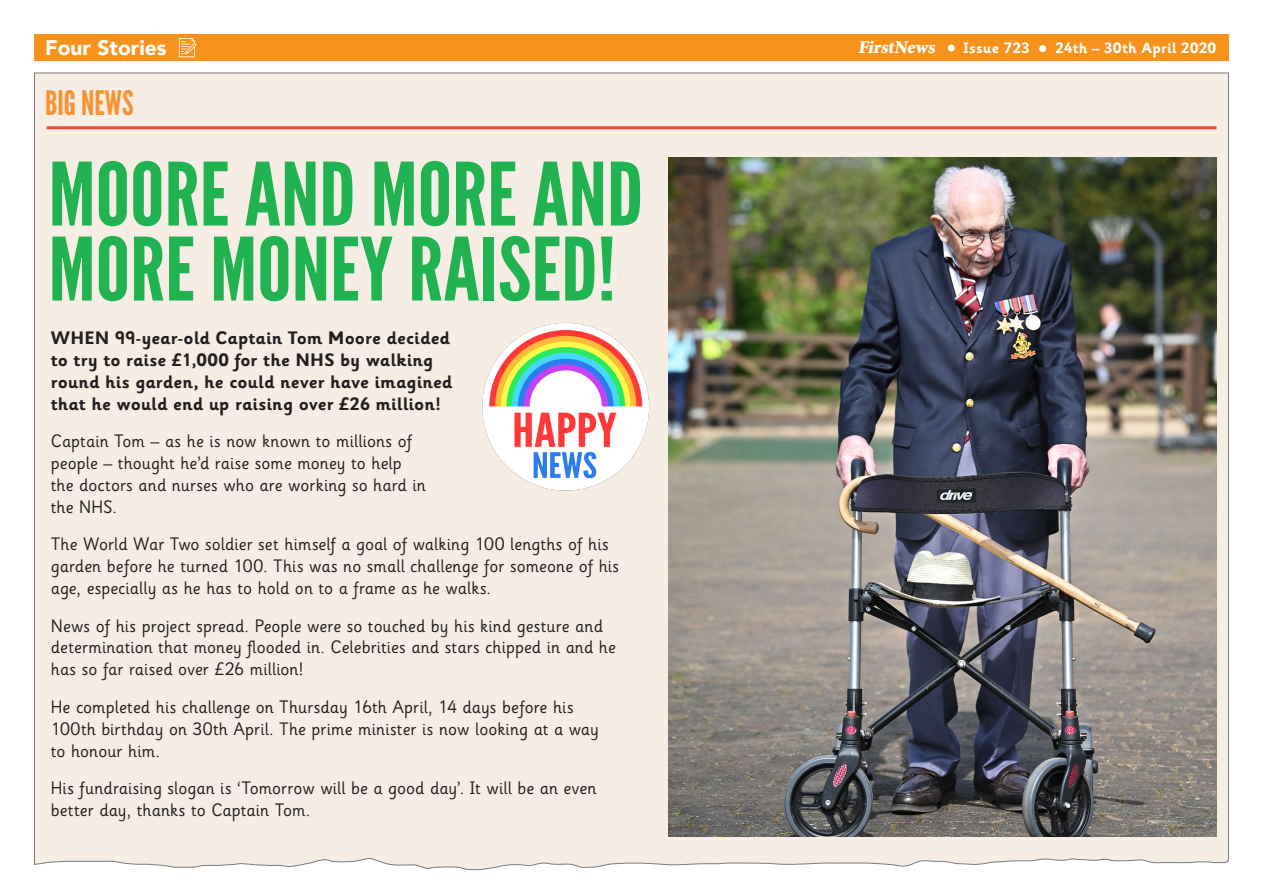
<style>
.page{position:relative;width:1263px;height:893px;background:#fff}
.page>*{position:absolute;margin:0;border:0;box-sizing:border-box;transform-origin:0 0}
.t1{font:87px/75px "League Gothic";color:#21b252;scale:1.12 1}
.t2{font:33.75px "League Gothic";color:#f79332}
.t3{font:900 21px "Avenir";color:#fff}
.Crossword_clues{font:18px/21.8px "Sassoon Infant Std";letter-spacing:.005em;color:#231f20}
.Crossword_clues-2{font:700 18px/21.8px "Sassoon Infant Std";letter-spacing:.01em;color:#231f20}
.t4{font:900 18px "Minion Std";color:#fff}
.t5{font:700 15px "Sassoon Infant Std";letter-spacing:.025em;color:#fff}
</style>
<div class="page">
<div style="left:34px;top:72px;width:1195px;height:798px;background:#f6ede4"></div>
<div style="left:34px;top:34px;width:1195px;height:27px;background:#f7931d"></div>
<div style="left:948px;top:45px;width:7px;height:7px;background:#fff;border-radius:50%"></div>
<div style="left:1039px;top:45px;width:7px;height:7px;background:#fff;border-radius:50%"></div>
<svg style="left:179px;top:38px;width:17px;height:19px"></svg>
<hr style="left:47px;top:126px;width:1169px;height:3px;background:#ef483c">
<img style="left:479px;top:320px;width:172px;height:172px">
<img style="left:669px;top:157px;width:547px;height:679px">
<p class="t3" style="left:45px;top:30px;width:123px">Four Stories</p>
<p class="t4" style="left:858px;top:38px;width:81px">FirstNews</p>
<p class="t5" style="left:963px;top:39px;width:68px">Issue 723</p>
<p class="t5" style="left:1055px;top:39px;width:162px">24th – 30th April 2020</p>
<p class="t2" style="left:45px;top:82px;width:90px">BIG NEWS</p>
<p class="t1" style="left:48px;top:157px;width:532px">MOORE AND MORE AND<br>MORE MONEY RAISED!</p>
<p class="Crossword_clues-2" style="left:51px;top:328px;width:403px">WHEN 99-year-old Captain Tom Moore decided to try to raise £1,000 for the NHS by walking round his garden, he could never have imagined that he would end up raising over £26 million!</p>
<p class="Crossword_clues" style="left:51px;top:431px;width:376px">Captain Tom – as he is now known to millions of people – thought he’d raise some money to help the doctors and nurses who are working so hard in the NHS.</p>
<p class="Crossword_clues" style="left:51px;top:534px;width:570px">The World War Two soldier set himself a goal of walking 100 lengths of his garden before he turned 100. This was no small challenge for someone of his age, especially as he has to hold on to a frame as he walks.</p>
<p class="Crossword_clues" style="left:51px;top:615px;width:567px">News of his project spread. People were so touched by his kind gesture and determination that money flooded in. Celebrities and stars chipped in and he has so far raised over £26 million!</p>
<p class="Crossword_clues" style="left:51px;top:696px;width:549px">He completed his challenge on Thursday 16th April, 14 days before his<br>100th birthday on 30th April. The prime minister is now looking at a way to honour him.</p>
<p class="Crossword_clues" style="left:51px;top:777px;width:547px">His fundraising slogan is ‘Tomorrow will be a good day’. It will be an even better day, thanks to Captain Tom.</p>
</div>
